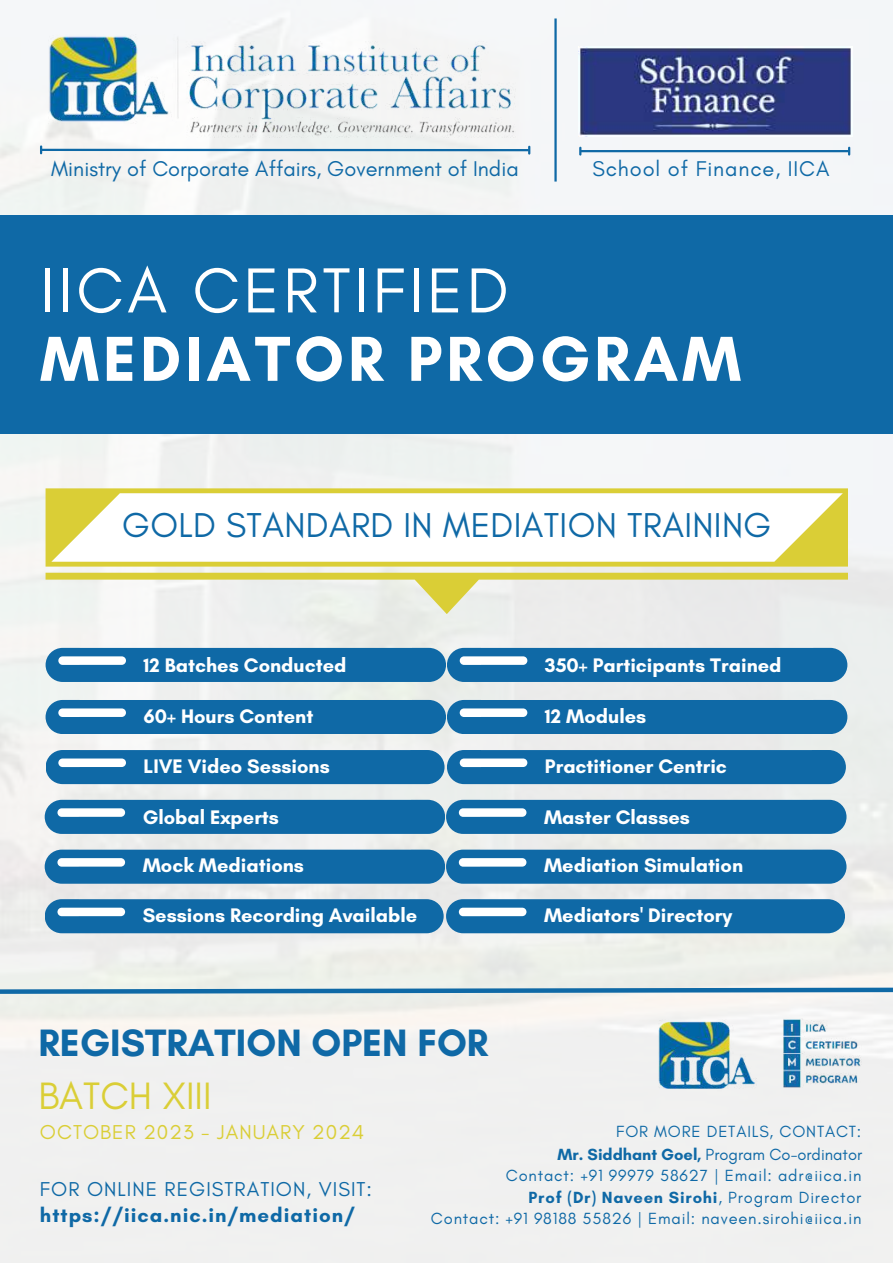
<style>
.page{position:relative;width:893px;height:1264px;background:#fff}
.page>*{position:absolute;margin:0;border:0;box-sizing:border-box;transform-origin:0 0}
.t1{font:700 64.65px "Glacial Indifference";letter-spacing:.06em;color:#fff}
.t2{font:64.65px "Glacial Indifference";letter-spacing:.06em;color:#fff}
.t3{font:700 38.85px "Glacial Indifference";color:#0f69a6}
.t4{font:38.85px "Glacial Indifference";color:#dace36}
.t5{font:35.1px "Glacial Indifference";letter-spacing:.01em;color:#0f69a6}
.t6{font:21.75px "Glacial Indifference";color:#0f69a6}
.t7{font:21.75px "Glacial Indifference";letter-spacing:.04em;color:#0f69a6}
.t8{font:700 20.4px "Glacial Indifference";letter-spacing:.05em;color:#0f69a6}
.t9{font:20.4px "Glacial Indifference";letter-spacing:.05em;color:#0f69a6}
.t10{font:20.4px "Glacial Indifference";letter-spacing:.05em;color:#dace36}
.t11{font:700 19.95px "Glacial Indifference";color:#fff}
.t12{font:16.5px/21.6px "Glacial Indifference";letter-spacing:.05em;color:#0f69a6;text-align:right}
.s1{font-weight:700}
</style>
<div class="page">
<img style="left:0;top:0;width:892px;height:1262px">
<img style="left:49px;top:34px;width:472px;height:104px">
<div style="left:0;top:215px;width:892px;height:219px;background:#0f69a6"></div>
<hr style="left:554px;top:18px;width:2px;height:163px;background:#0f69a6">
<hr style="left:42px;top:149px;width:486px;height:2px;background:#0f69a6">
<svg style="left:40px;top:146px;width:2px;height:7px"></svg>
<svg style="left:528px;top:147px;width:2px;height:6px"></svg>
<hr style="left:581px;top:150px;width:267px;height:2px;background:#0f69a6">
<svg style="left:579px;top:148px;width:2px;height:6px"></svg>
<svg style="left:848px;top:148px;width:2px;height:6px"></svg>
<img style="left:578px;top:46px;width:274px;height:90px">
<svg style="left:46px;top:488px;width:802px;height:78px"></svg>
<svg style="left:46px;top:572px;width:802px;height:42px"></svg>
<div style="left:46px;top:648px;width:400px;height:34px;background:#0f69a6;border-radius:17px"></div>
<div style="left:58px;top:656px;width:68px;height:9px;background:#fff;border-radius:4px"></div>
<div style="left:46px;top:700px;width:400px;height:34px;background:#0f69a6;border-radius:17px"></div>
<div style="left:58px;top:708px;width:68px;height:9px;background:#fff;border-radius:4px"></div>
<div style="left:46px;top:750px;width:398px;height:34px;background:#0f69a6;border-radius:17px"></div>
<div style="left:58px;top:758px;width:68px;height:9px;background:#fff;border-radius:4px"></div>
<div style="left:45px;top:799px;width:400px;height:34px;background:#0f69a6;border-radius:17px"></div>
<div style="left:57px;top:808px;width:68px;height:8px;background:#fff;border-radius:4px"></div>
<div style="left:45px;top:849px;width:400px;height:34px;background:#0f69a6;border-radius:17px"></div>
<div style="left:57px;top:858px;width:68px;height:8px;background:#fff;border-radius:4px"></div>
<div style="left:45px;top:899px;width:398px;height:34px;background:#0f69a6;border-radius:17px"></div>
<div style="left:57px;top:907px;width:68px;height:9px;background:#fff;border-radius:4px"></div>
<div style="left:447px;top:648px;width:400px;height:34px;background:#0f69a6;border-radius:17px"></div>
<div style="left:459px;top:656px;width:68px;height:9px;background:#fff;border-radius:4px"></div>
<div style="left:447px;top:700px;width:400px;height:34px;background:#0f69a6;border-radius:17px"></div>
<div style="left:459px;top:708px;width:68px;height:9px;background:#fff;border-radius:4px"></div>
<div style="left:447px;top:750px;width:398px;height:34px;background:#0f69a6;border-radius:17px"></div>
<div style="left:459px;top:758px;width:68px;height:9px;background:#fff;border-radius:4px"></div>
<div style="left:446px;top:799px;width:400px;height:34px;background:#0f69a6;border-radius:17px"></div>
<div style="left:459px;top:808px;width:67px;height:8px;background:#fff;border-radius:4px"></div>
<div style="left:446px;top:849px;width:400px;height:34px;background:#0f69a6;border-radius:17px"></div>
<div style="left:459px;top:858px;width:67px;height:8px;background:#fff;border-radius:4px"></div>
<div style="left:446px;top:899px;width:399px;height:34px;background:#0f69a6;border-radius:17px"></div>
<div style="left:459px;top:907px;width:67px;height:9px;background:#fff;border-radius:4px"></div>
<img style="left:656px;top:1018px;width:101px;height:73px">
<img style="left:783px;top:1018px;width:78px;height:69px">
<svg style="left:0;top:985px;width:892px;height:11px;background:#93b9ce"></svg>
<p class="t6" style="left:51px;top:155px;width:469px">Ministry of Corporate Affairs, Government of India</p>
<p class="t7" style="left:592px;top:155px;width:238px">School of Finance, IICA</p>
<h1 class="t2" style="left:40px;top:251px;width:470px">IICA CERTIFIED</h1>
<h1 class="t1" style="left:40px;top:319px;width:702px">MEDIATOR PROGRAM</h1>
<h3 class="t5" style="left:122px;top:504px;width:650px">GOLD STANDARD IN MEDIATION TRAINING</h3>
<p class="t11" style="left:144px;top:653px;width:204px">12 Batches Conducted</p>
<p class="t11" style="left:144px;top:703px;width:171px">60+ Hours Content</p>
<p class="t11" style="left:144px;top:754px;width:188px">LIVE Video Sessions</p>
<p class="t11" style="left:143px;top:805px;width:138px">Global Experts</p>
<p class="t11" style="left:143px;top:853px;width:163px">Mock Mediations</p>
<p class="t11" style="left:143px;top:903px;width:276px">Sessions Recording Available</p>
<p class="t11" style="left:545px;top:653px;width:238px">350+ Participants Trained</p>
<p class="t11" style="left:545px;top:703px;width:103px">12 Modules</p>
<p class="t11" style="left:545px;top:754px;width:183px">Practitioner Centric</p>
<p class="t11" style="left:544px;top:805px;width:147px">Master Classes</p>
<p class="t11" style="left:544px;top:853px;width:200px">Mediation Simulation</p>
<p class="t11" style="left:544px;top:903px;width:190px">Mediators' Directory</p>
<h2 class="t3" style="left:38px;top:1018px;width:451px">REGISTRATION OPEN FOR</h2>
<h2 class="t4" style="left:38px;top:1072px;width:175px">BATCH XIII</h2>
<p class="t12" style="left:431px;top:1120px;width:433px">FOR MORE DETAILS, CONTACT:<br><span class="s1">Mr. Siddhant Goel,</span> Program Co-ordinator<br>Contact: +91 99979 58627 | Email: adr@iica.in<br><span class="s1">Prof (Dr) Naveen Sirohi</span>, Program Director<br>Contact: +91 98188 55826 | Email: naveen.sirohi@iica.in</p>
<p class="t10" style="left:40px;top:1119px;width:326px">OCTOBER 2023 - JANUARY 2024</p>
<p class="t9" style="left:40px;top:1176px;width:333px">FOR ONLINE REGISTRATION, VISIT:</p>
<p class="t8" style="left:40px;top:1203px;width:316px">https://iica.nic.in/mediation/</p>
</div>
